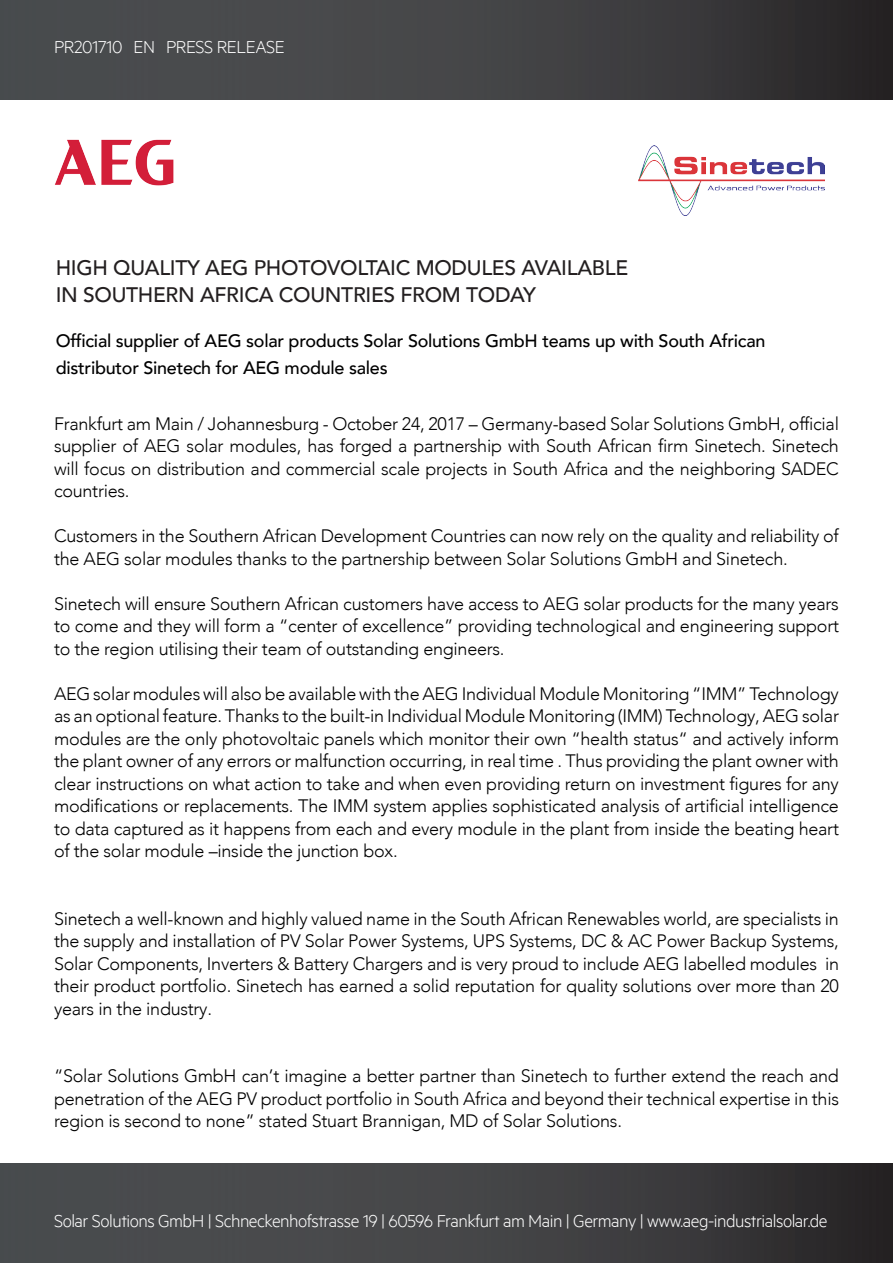
<style>
.page{position:relative;width:893px;height:1263px;background:#fff}
.page>*{position:absolute;margin:0;border:0;box-sizing:border-box;transform-origin:0 0}
.t1{font:500 21px/27px "Avenir LT Com";letter-spacing:-.015em;color:#231f20}
.t2{font:300 19.5px "Metric";letter-spacing:-.025em;color:#fff}
.t3{font:300 18px/22.5px "Avenir LT Com";letter-spacing:-.015em;color:#000001;text-align:justify}
.t4{font:500 18px/27px "Avenir LT Com";letter-spacing:-.015em;color:#000001}
</style>
<div class="page">
<div style="left:0;top:0;width:893px;height:100px;background:linear-gradient(to right,#515456,#302d2f)"></div>
<div style="left:0;top:1163px;width:893px;height:100px;background:linear-gradient(to right,#515456,#302d2f)"></div>
<img style="left:55px;top:140px;width:119px;height:46px">
<img style="left:639px;top:146px;width:186px;height:70px">
<p class="t2" style="left:54px;top:36px;width:232px">PR201710 EN PRESS RELEASE</p>
<p class="t1" style="left:56px;top:255px;width:574px">HIGH QUALITY AEG PHOTOVOLTAIC MODULES AVAILABLE<br>IN SOUTHERN AFRICA COUNTRIES FROM TODAY</p>
<p class="t4" style="left:56px;top:328px;width:711px">Official supplier of AEG solar products Solar Solutions GmbH teams up with South African distributor Sinetech for AEG module sales</p>
<p class="t3" style="left:54px;top:412px;width:786px">Frankfurt am Main / Johannesburg - October 24, 2017 – Germany-based Solar Solutions GmbH, official supplier of AEG solar modules, has forged a partnership with South African firm Sinetech. Sinetech will focus on distribution and commercial scale projects in South Africa and the neighboring SADEC countries.</p>
<p class="t3" style="left:54px;top:525px;width:786px">Customers in the Southern African Development Countries can now rely on the quality and reliability of the AEG solar modules thanks to the partnership between Solar Solutions GmbH and Sinetech.</p>
<p class="t3" style="left:54px;top:592px;width:786px">Sinetech will ensure Southern African customers have access to AEG solar products for the many years to come and they will form a “center of excellence” providing technological and engineering support to the region utilising their team of outstanding engineers.</p>
<p class="t3" style="left:54px;top:682px;width:786px">AEG solar modules will also be available with the AEG Individual Module Monitoring “IMM” Technology as an optional feature. Thanks to the built-in Individual Module Monitoring (IMM) Technology, AEG solar modules are the only photovoltaic panels which monitor their own “health status“ and actively inform the plant owner of any errors or malfunction occurring, in real time . Thus providing the plant owner with clear instructions on what action to take and when even providing return on investment figures for any modifications or replacements. The IMM system applies sophisticated analysis of artificial intelligence to data captured as it happens from each and every module in the plant from inside the beating heart of the solar module –inside the junction box.</p>
<p class="t3" style="left:54px;top:907px;width:786px">Sinetech a well-known and highly valued name in the South African Renewables world, are specialists in the supply and installation of PV Solar Power Systems, UPS Systems, DC &amp; AC Power Backup Systems, Solar Components, Inverters &amp; Battery Chargers and is very proud to include AEG labelled modules in their product portfolio. Sinetech has earned a solid reputation for quality solutions over more than 20 years in the industry.</p>
<p class="t3" style="left:54px;top:1065px;width:787px">“Solar Solutions GmbH can’t imagine a better partner than Sinetech to further extend the reach and penetration of the AEG PV product portfolio in South Africa and beyond their technical expertise in this region is second to none” stated Stuart Brannigan, MD of Solar Solutions.</p>
<p class="t2" style="left:54px;top:1210px;width:775px">Solar Solutions GmbH | Schneckenhofstrasse 19 | 60596 Frankfurt am Main | Germany | www.aeg-industrialsolar.de</p>
</div>
